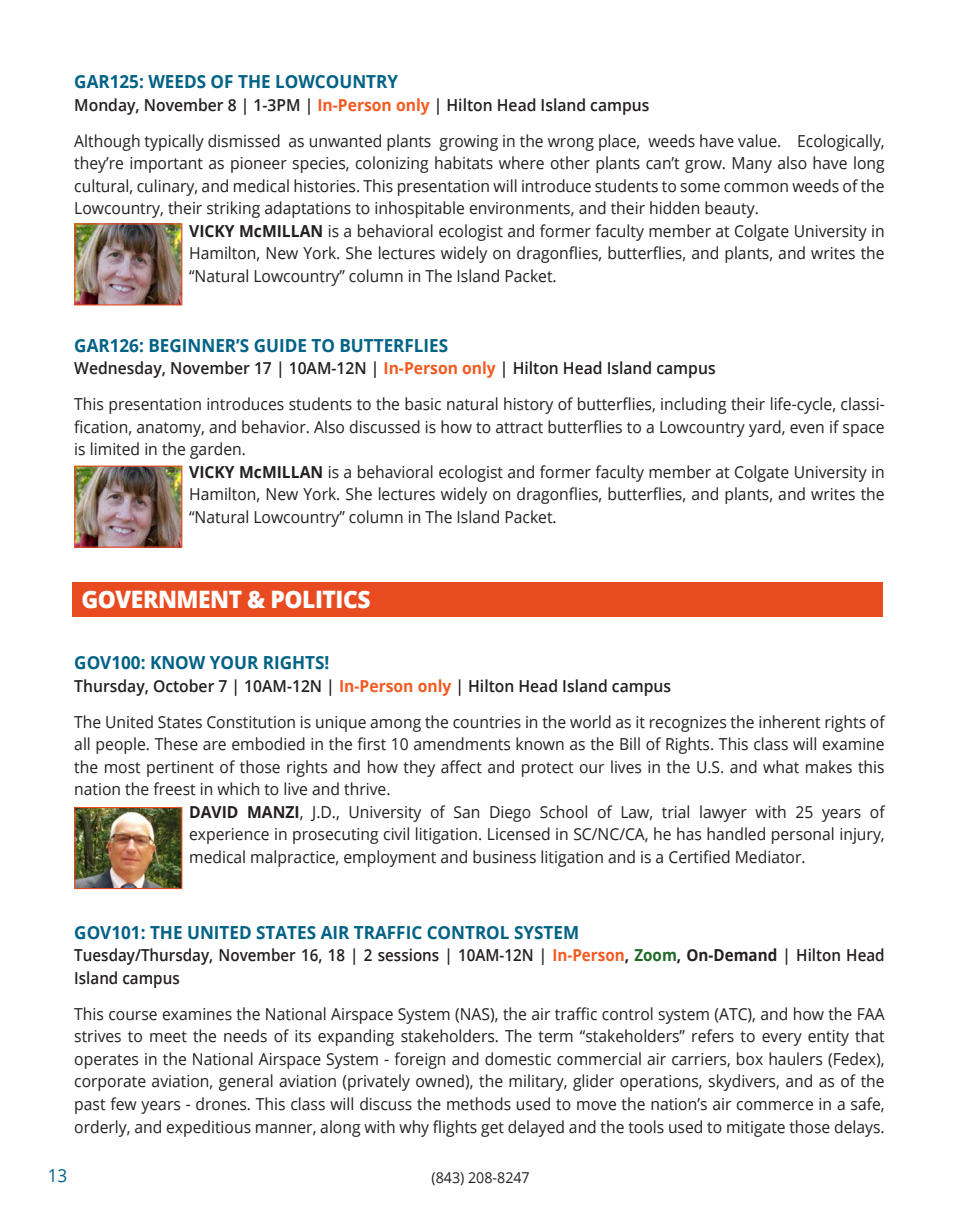
<style>
.page{position:relative;width:959px;height:1229px;background:#fff}
.page>*{position:absolute;margin:0;border:0;box-sizing:border-box;transform-origin:0 0}
.t1{font:800 24px "Open Sans";letter-spacing:-.02em;color:#fff;scale:.95 1}
.t2{font:700 18px "Open Sans";color:#006285;scale:.95 1}
.t3{font:18px "Open Sans";color:#006285;scale:.95 1}
.t4{font:16.5px/22.5px "Open Sans";color:#231f20;text-align:justify;scale:.95 1}
.t5{font:600 16.5px "Open Sans";color:#231f20;scale:.95 1}
.t6{font:600 16.5px/22.5px "Open Sans";color:#231f20;scale:.92 1}
.t7{font:15px "Open Sans";color:#231f20;scale:.95 1}
.s1{font-weight:700;color:#f25b21}
.s2{font-weight:700}
.s3{font-weight:700;color:#1e6725}
</style>
<div class="page">
<img style="left:76px;top:225px;width:104px;height:78px">
<div style="left:74px;top:223px;width:108px;height:82px;border:1px solid #e94b21"></div>
<img style="left:76px;top:467px;width:104px;height:78px">
<div style="left:74px;top:465px;width:108px;height:82px;border:1px solid #e94b21"></div>
<div style="left:73px;top:582px;width:810px;height:34px;background:#e94b21"></div>
<img style="left:76px;top:809px;width:104px;height:78px">
<div style="left:74px;top:807px;width:108px;height:82px;border:1px solid #e94b21"></div>
<p class="t2" style="left:74px;top:69px;width:342px">GAR125: WEEDS OF THE LOWCOUNTRY</p>
<p class="t5" style="left:74px;top:93px;width:607px">Monday, November 8 | 1-3PM | <span class="s1">In-Person only</span> | Hilton Head Island campus</p>
<p class="t4" style="left:74px;top:129px;width:854px">Although typically dismissed as unwanted plants growing in the wrong place, weeds have value. Ecologically,</p>
<p class="t4" style="left:74px;top:151px;width:854px">they’re important as pioneer species, colonizing habitats where other plants can’t grow. Many also have long cultural, culinary, and medical histories. This presentation will introduce students to some common weeds of the Lowcountry, their striking adaptations to inhospitable environments, and their hidden beauty.</p>
<p class="t4" style="left:189px;top:219px;width:733px"><span class="s2">VICKY McMILLAN</span> is a behavioral ecologist and former faculty member at Colgate University in Hamilton, New York. She lectures widely on dragonflies, butterflies, and plants, and writes the “Natural Lowcountry” column in The Island Packet.</p>
<p class="t2" style="left:74px;top:332px;width:395px">GAR126: BEGINNER’S GUIDE TO BUTTERFLIES</p>
<p class="t5" style="left:74px;top:357px;width:676px">Wednesday, November 17 | 10AM-12N | <span class="s1">In-Person only</span> | Hilton Head Island campus</p>
<p class="t4" style="left:74px;top:393px;width:854px">This presentation introduces students to the basic natural history of butterflies, including their life-cycle, classi&shy;fication, anatomy, and behavior. Also discussed is how to attract butterflies to a Lowcountry yard, even if space is limited in the garden.</p>
<p class="t4" style="left:189px;top:460px;width:733px"><span class="s2">VICKY McMILLAN</span> is a behavioral ecologist and former faculty member at Colgate University in Hamilton, New York. She lectures widely on dragonflies, butterflies, and plants, and writes the “Natural Lowcountry” column in The Island Packet.</p>
<p class="t1" style="left:81px;top:580px;width:306px">GOVERNMENT &amp; POLITICS</p>
<p class="t2" style="left:74px;top:650px;width:270px">GOV100: KNOW YOUR RIGHTS!</p>
<p class="t5" style="left:74px;top:674px;width:629px">Thursday, October 7 | 10AM-12N | <span class="s1">In-Person only</span> | Hilton Head Island campus</p>
<p class="t4" style="left:74px;top:710px;width:854px">The United States Constitution is unique among the countries in the world as it recognizes the inherent rights of all people. These are embodied in the first 10 amendments known as the Bill of Rights. This class will examine the most pertinent of those rights and how they affect and protect our lives in the U.S. and what makes this nation the freest in which to live and thrive.</p>
<p class="t4" style="left:189px;top:800px;width:733px"><span class="s2">DAVID MANZI</span>, J.D., University of San Diego School of Law, trial lawyer with 25 years of experience in prosecuting civil litigation. Licensed in SC/NC/CA, he has handled personal injury, medical malpractice, employment and business litigation and is a Certified Mediator.</p>
<p class="t2" style="left:74px;top:919px;width:533px">GOV101: THE UNITED STATES AIR TRAFFIC CONTROL SYSTEM</p>
<p class="t6" style="left:74px;top:943px;width:882px">Tuesday/Thursday, November 16, 18 | 2 sessions | 10AM-12N | <span class="s1">In-Person</span><span class="s2">,</span> <span class="s3">Zoom</span><span class="s2">, On-Demand</span> | Hilton Head<br>Island campus</p>
<p class="t4" style="left:74px;top:1002px;width:854px">This course examines the National Airspace System (NAS), the air traffic control system (ATC), and how the FAA strives to meet the needs of its expanding stakeholders. The term “stakeholders” refers to every entity that operates in the National Airspace System - foreign and domestic commercial air carriers, box haulers (Fedex), corporate aviation, general aviation (privately owned), the military, glider operations, skydivers, and as of the past few years - drones. This class will discuss the methods used to move the nation’s air commerce in a safe, orderly, and expeditious manner, along with why flights get delayed and the tools used to mitigate those delays.</p>
<p class="t3" style="left:48px;top:1162px;width:22px">13</p>
<p class="t7" style="left:431px;top:1166px;width:105px">(843) 208-8247</p>
</div>
